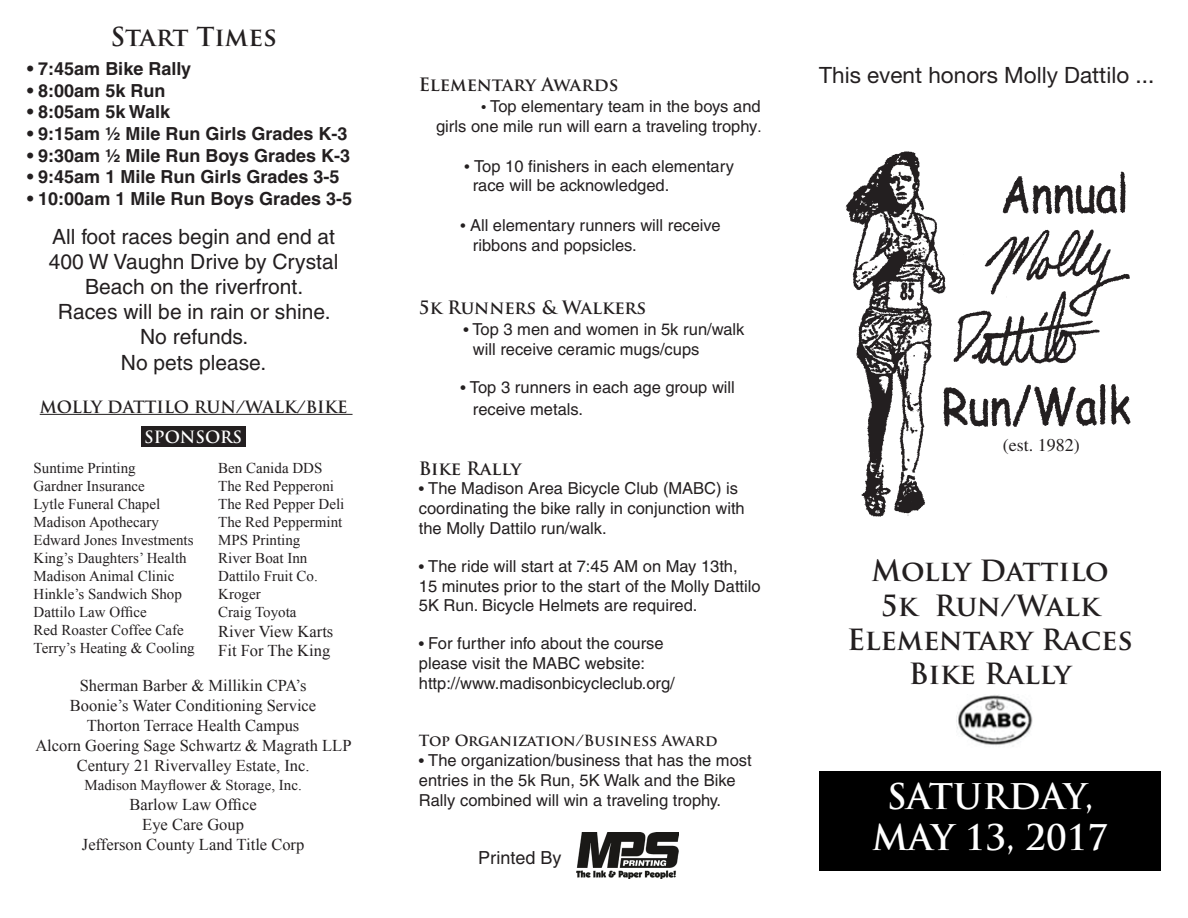
<style>
.page{position:relative;width:1188px;height:918px;background:#fff}
.page>*{position:absolute;margin:0;border:0;box-sizing:border-box;transform-origin:0 0}
.t1{font:700 34.5px/41.4px "Trajan Pro";color:#fff;text-align:center}
.t2{font:700 28.5px/34.2px "Trajan Pro";color:#231f20;text-align:center}
.t3{font:700 25.5px "Trajan Pro";color:#231f20}
.t4{font:22.5px "Helvetica Neue";color:#231f20}
.t5{font:21px/25.2px "Helvetica";color:#231f20;text-align:center}
.t6{font:700 18px "Helvetica";color:#231f20}
.t7{font:700 18px "Trajan Pro";color:#231f20}
.t8{font:18px "Times";color:#231f20}
.t9{font:18px "Helvetica";color:#231f20}
.t10{font:16.5px/19.8px "Helvetica";color:#231f20}
.t11{font:16.5px/19.8px "Times New Roman";color:#231f20;text-align:center}
.t12{font:700 16.5px "Trajan Pro";color:#231f20}
.t13{font:700 16.5px "Trajan Pro";color:#fff}
.t14{font:15px/18px "Times New Roman";color:#231f20}
.t15{font:700 15px "Trajan Pro";color:#231f20}
.s1{font-family:"Times";font-size:15px}
.s2{font-size:15px}
.s3{font-family:"Times"}
</style>
<div class="page">
<hr style="left:40px;top:414px;width:313px;height:1px;background:#231f20">
<img style="left:845px;top:151px;width:286px;height:366px">
<div style="left:819px;top:771px;width:342px;height:100px;background:#000"></div>
<img style="left:956px;top:695px;width:77px;height:52px">
<div style="left:141px;top:426px;width:104px;height:21px;background:#231f20"></div>
<img style="left:576px;top:833px;width:102px;height:46px">
<h3 class="t3" style="left:110px;top:21px;width:168px">Start Times</h3>
<p class="t6" style="left:27px;top:58px;width:166px">• 7:45am Bike Rally</p>
<p class="t6" style="left:27px;top:79px;width:140px">• 8:00am 5k Run</p>
<p class="t6" style="left:27px;top:101px;width:145px">• 8:05am 5k Walk</p>
<p class="t6" style="left:27px;top:123px;width:322px">• 9:15am ½ Mile Run Girls Grades K-3</p>
<p class="t6" style="left:27px;top:144px;width:325px">• 9:30am ½ Mile Run Boys Grades K-3</p>
<p class="t6" style="left:27px;top:166px;width:314px">• 9:45am 1 Mile Run Girls Grades 3-5</p>
<p class="t6" style="left:27px;top:187px;width:327px">• 10:00am 1 Mile Run Boys Grades 3-5</p>
<p class="t5" style="left:49px;top:224px;width:291px">All foot races begin and end at<br>400 W Vaughn Drive by Crystal<br>Beach on the riverfront.<br>Races will be in rain or shine.<br>No refunds.<br>No pets please.</p>
<p class="t12" style="left:40px;top:396px;width:309px">MOLLY DATTILO RUN/WALK/BIKE</p>
<p class="t13" style="left:144px;top:426px;width:99px">SPONSORS</p>
<p class="t14" style="left:218px;top:459px;width:128px">Ben Canida DDS<br>The Red Pepperoni<br>The Red Pepper Deli<br>The Red Peppermint<br>MPS Printing<br>River Boat Inn<br>Dattilo Fruit Co.<br>Kroger<br>Craig Toyota</p>
<p class="t11" style="left:218px;top:621px;width:117px;text-align:left">River View Karts<br>Fit For The King</p>
<p class="t14" style="left:34px;top:459px;width:163px">Suntime Printing<br>Gardner Insurance<br>Lytle Funeral Chapel<br>Madison Apothecary<br>Edward Jones Investments<br>King’s Daughters’ Health<br>Madison Animal Clinic<br>Hinkle’s Sandwich Shop<br>Dattilo Law Office<br>Red Roaster Coffee Cafe<br>Terry’s Heating &amp; Cooling</p>
<p class="t11" style="left:35px;top:676px;width:318px">Sherman Barber &amp; Millikin CPA’s<br>Boonie’s Water Conditioning Service<br>Thorton Terrace Health Campus<br>Alcorn Goering Sage Schwartz &amp; Magrath LLP Century 21 Rivervalley Estate, Inc.</p>
<p class="t14" style="left:84px;top:776px;width:219px">Madison Mayflower &amp; Storage, Inc.</p>
<p class="t11" style="left:82px;top:794px;width:224px">Barlow Law Office<br>Eye Care Goup<br>Jefferson County Land Title Corp</p>
<p class="t7" style="left:419px;top:73px;width:201px">Elementary Awards</p>
<p class="t10" style="left:436px;top:96px;width:327px;text-align:right"><span class="s1">•</span> Top elementary team in the boys and<br>girls one mile run will earn a traveling trophy<span class="s2">.</span></p>
<p class="t10" style="left:473px;top:156px;width:263px;text-indent:-9px"><span class="s3">•</span> Top 10 finishers in each elementary race will be acknowledged.</p>
<p class="t10" style="left:473px;top:215px;width:249px;text-indent:-13px"><span class="s3">•</span> All elementary runners will receive ribbons and popsicles.</p>
<p class="t7" style="left:419px;top:296px;width:229px">5k Runners &amp; Walkers</p>
<p class="t10" style="left:473px;top:320px;width:273px;text-indent:-9px"><span class="s2">•</span> Top 3 men and women in 5k run/walk will receive ceramic mugs/cups</p>
<p class="t10" style="left:473px;top:376px;width:264px;line-height:21.6px;text-indent:-12px"><span class="s2">•</span> Top 3 runners in each age group will receive metals.</p>
<p class="t7" style="left:419px;top:457px;width:104px">Bike Rally</p>
<p class="t10" style="left:419px;top:479px;width:327px"><span class="s2">•</span> The Madison Area Bicycle Club (MABC) is coordinating the bike rally in conjunction with the Molly Dattilo run/walk.</p>
<p class="t10" style="left:419px;top:556px;width:343px"><span class="s2">•</span> The ride will start at 7:45 AM on May 13th,<br>15 minutes prior to the start of the Molly Dattilo<br>5K Run. Bicycle Helmets are required.</p>
<p class="t10" style="left:419px;top:633px;width:258px"><span class="s2">•</span> For further info about the course please visit the MABC website: http://www.madisonbicycleclub.org/</p>
<p class="t15" style="left:419px;top:732px;width:300px">Top Organization/Business Award</p>
<p class="t10" style="left:419px;top:750px;width:334px"><span class="s2">•</span> The organization/business that has the most entries in the 5k Run, 5K Walk and the Bike<br>Rally combined will win a traveling trophy.</p>
<p class="t9" style="left:478px;top:847px;width:85px">Printed By</p>
<h3 class="t4" style="left:819px;top:62px;width:337px">This event honors Molly Dattilo ...</h3>
<p class="t8" style="left:1003px;top:434px;width:78px">(est. 1982)</p>
<h2 class="t2" style="left:847px;top:554px;width:287px">Molly Dattilo<br>5k Run/Walk<br>Elementary Races<br>Bike Rally</h2>
<h1 class="t1" style="left:872px;top:776px;width:237px">SATURDAY,<br>MAY 13, 2017</h1>
</div>
